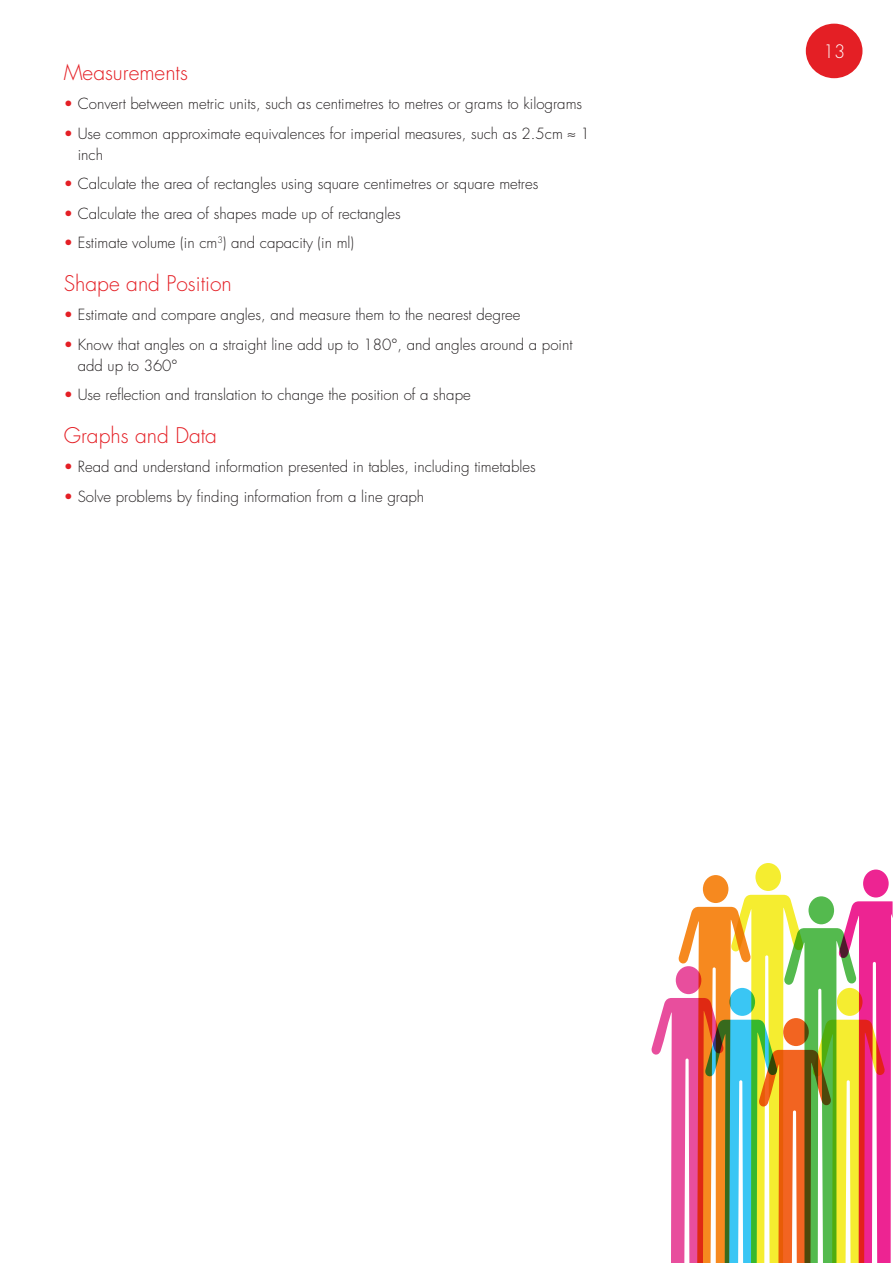
<style>
.page{position:relative;width:893px;height:1263px;background:#fff}
.page>*{position:absolute;margin:0;border:0;box-sizing:border-box;transform-origin:0 0}
.t1{font:300 21px "Futura";color:#e41f25}
.t2{font:300 18px "Futura";color:#fff}
.List_Paragraph{font:300 15px/21px "Futura";color:#231f20}
.s1{color:#e41f25}
</style>
<div class="page">
<div style="left:806px;top:24px;width:56px;height:54px;background:#e41f25;border-radius:50%"></div>
<svg style="left:651px;top:863px;width:242px;height:400px"></svg>
<p class="t1" style="left:64px;top:59px;width:126px">Measurements</p>
<p class="List_Paragraph" style="left:64px;top:94px;width:520px"><span class="s1">•</span> Convert between metric units, such as centimetres to metres or grams to kilograms</p>
<p class="List_Paragraph" style="left:78px;top:123px;width:513px;text-indent:-14px"><span class="s1">•</span> Use common approximate equivalences for imperial measures, such as 2.5cm ≈ 1 inch</p>
<p class="List_Paragraph" style="left:64px;top:174px;width:476px"><span class="s1">•</span> Calculate the area of rectangles using square centimetres or square metres</p>
<p class="List_Paragraph" style="left:64px;top:203px;width:338px"><span class="s1">•</span> Calculate the area of shapes made up of rectangles</p>
<p class="List_Paragraph" style="left:64px;top:233px;width:292px"><span class="s1">•</span> Estimate volume (in cm<sup>3</sup>) and capacity (in ml)</p>
<p class="t1" style="left:64px;top:270px;width:170px">Shape and Position</p>
<p class="List_Paragraph" style="left:64px;top:304px;width:458px"><span class="s1">•</span> Estimate and compare angles, and measure them to the nearest degree</p>
<p class="List_Paragraph" style="left:78px;top:334px;width:496px;text-indent:-14px"><span class="s1">•</span> Know that angles on a straight line add up to 180°, and angles around a point add up to 360°</p>
<p class="List_Paragraph" style="left:64px;top:384px;width:408px"><span class="s1">•</span> Use reflection and translation to change the position of a shape</p>
<p class="t1" style="left:64px;top:421px;width:155px">Graphs and Data</p>
<p class="List_Paragraph" style="left:64px;top:456px;width:473px"><span class="s1">•</span> Read and understand information presented in tables, including timetables</p>
<p class="List_Paragraph" style="left:64px;top:486px;width:362px"><span class="s1">•</span> Solve problems by finding information from a line graph</p>
<p class="t2" style="left:823px;top:40px;width:24px">13</p>
</div>
